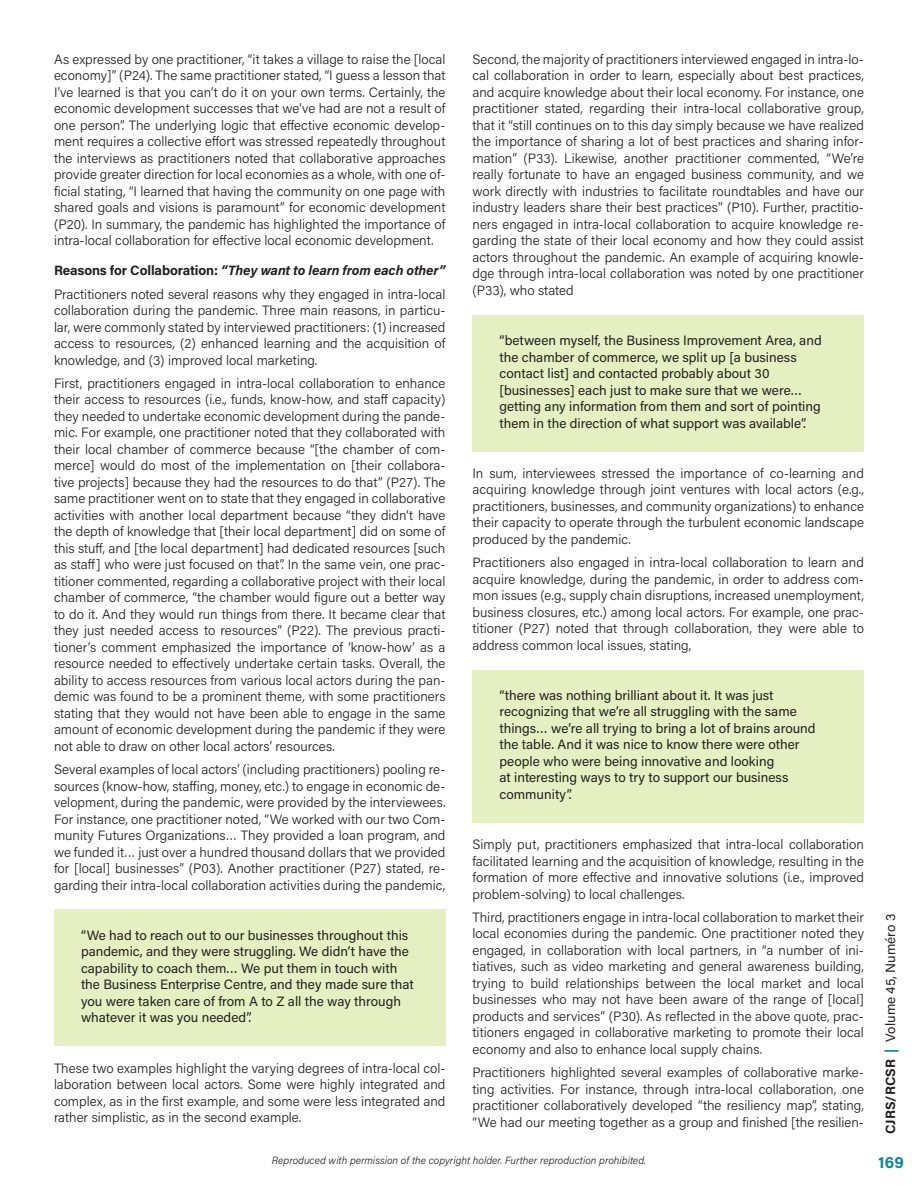
<style>
.page{position:relative;width:918px;height:1188px;background:#fff}
.page>*{position:absolute;margin:0;border:0;box-sizing:border-box;transform-origin:0 0}
.t1{font:700 16.5px "Acumin Pro";color:#10879a}
.t2{font:300 13.5px/16.5px "Acumin Pro";color:#231f20;text-align:justify}
.t3{font:13.5px/16.5px "Acumin Pro";color:#231f20}
.t4{font:italic 300 10.5px "Acumin Pro";color:#231f20}
.s1{font-weight:700}
.s2{font-weight:700;font-style:italic}
.s3{font-weight:700;color:#10879a}
</style>
<div class="page">
<div style="left:54px;top:910px;width:392px;height:136px;background:#e6efc1"></div>
<div style="left:472px;top:315px;width:392px;height:137px;background:#e6efc1"></div>
<div style="left:472px;top:670px;width:392px;height:153px;background:#e6efc1"></div>
<p class="t2" style="left:54px;top:50px;width:393px">As expressed by one practitioner, “it takes a village to raise the [local economy]” (P24). The same practitioner stated, “I guess a lesson that I’ve learned is that you can’t do it on your own terms. Certainly, the economic development successes that we’ve had are not a result of one person”. The underlying logic that effective economic develop&shy;ment requires a collective effort was stressed repeatedly throughout the interviews as practitioners noted that collaborative approaches provide greater direction for local economies as a whole, with one of&shy;ficial stating, “I learned that having the community on one page with shared goals and visions is paramount” for economic development (P20). In summary, the pandemic has highlighted the importance of intra-local collaboration for effective local economic development.</p>
<p class="t2" style="left:54px;top:259px;width:393px;line-height:23.2px"><span class="s1">Reasons for Collaboration:</span> <span class="s2">“They want to learn from each other”<br></span>Practitioners noted several reasons why they engaged in intra-local</p>
<p class="t2" style="left:54px;top:302px;width:393px">collaboration during the pandemic. Three main reasons, in particu&shy;lar, were commonly stated by interviewed practitioners: (1) increased access to resources, (2) enhanced learning and the acquisition of knowledge, and (3) improved local marketing.</p>
<p class="t2" style="left:54px;top:374px;width:393px">First, practitioners engaged in intra-local collaboration to enhance their access to resources (i.e., funds, know-how, and staff capacity) they needed to undertake economic development during the pande&shy;mic. For example, one practitioner noted that they collaborated with their local chamber of commerce because “[the chamber of com&shy;merce] would do most of the implementation on [their collabora&shy;tive projects] because they had the resources to do that” (P27). The same practitioner went on to state that they engaged in collaborative activities with another local department because “they didn’t have the depth of knowledge that [their local department] did on some of this stuff, and [the local department] had dedicated resources [such as staff] who were just focused on that”. In the same vein, one prac&shy;titioner commented, regarding a collaborative project with their local chamber of commerce, “the chamber would figure out a better way to do it. And they would run things from there. It became clear that they just needed access to resources” (P22). The previous practi&shy;tioner’s comment emphasized the importance of ‘know-how’ as a resource needed to effectively undertake certain tasks. Overall, the ability to access resources from various local actors during the pan&shy;demic was found to be a prominent theme, with some practitioners stating that they would not have been able to engage in the same amount of economic development during the pandemic if they were not able to draw on other local actors’ resources.</p>
<p class="t2" style="left:54px;top:761px;width:393px">Several examples of local actors’ (including practitioners) pooling re&shy;sources (know-how, staffing, money, etc.) to engage in economic de&shy;velopment, during the pandemic, were provided by the interviewees.<br>For instance, one practitioner noted, “We worked with our two Com&shy;munity Futures Organizations… They provided a loan program, and we funded it… just over a hundred thousand dollars that we provided for [local] businesses” (P03). Another practitioner (P27) stated, re&shy;garding their intra-local collaboration activities during the pandemic,</p>
<p class="t3" style="left:81px;top:926px;width:334px">“We had to reach out to our businesses throughout this pandemic, and they were struggling. We didn’t have the capability to coach them… We put them in touch with the Business Enterprise Centre, and they made sure that you were taken care of from A to Z all the way through whatever it was you needed”.</p>
<p class="t2" style="left:54px;top:1059px;width:393px">These two examples highlight the varying degrees of intra-local col&shy;laboration between local actors. Some were highly integrated and complex, as in the first example, and some were less integrated and rather simplistic, as in the second example.</p>
<p class="t2" style="left:472px;top:50px;width:393px">Second, the majority of practitioners interviewed engaged in intra-lo&shy;cal collaboration in order to learn, especially about best practices, and acquire knowledge about their local economy. For instance, one practitioner stated, regarding their intra-local collaborative group, that it “still continues on to this day simply because we have realized the importance of sharing a lot of best practices and sharing infor&shy;mation” (P33). Likewise, another practitioner commented, “We’re really fortunate to have an engaged business community, and we work directly with industries to facilitate roundtables and have our industry leaders share their best practices” (P10). Further, practitio&shy;ners engaged in intra-local collaboration to acquire knowledge re&shy;garding the state of their local economy and how they could assist actors throughout the pandemic. An example of acquiring knowle&shy;dge through intra-local collaboration was noted by one practitioner (P33), who stated</p>
<p class="t3" style="left:500px;top:332px;width:324px">“between myself, the Business Improvement Area, and the chamber of commerce, we split up [a business contact list] and contacted probably about 30 [businesses] each just to make sure that we were… getting any information from them and sort of pointing them in the direction of what support was available”.</p>
<p class="t2" style="left:472px;top:464px;width:393px">In sum, interviewees stressed the importance of co-learning and acquiring knowledge through joint ventures with local actors (e.g., practitioners, businesses, and community organizations) to enhance their capacity to operate through the turbulent economic landscape produced by the pandemic.</p>
<p class="t2" style="left:472px;top:554px;width:393px">Practitioners also engaged in intra-local collaboration to learn and acquire knowledge, during the pandemic, in order to address com&shy;mon issues (e.g., supply chain disruptions, increased unemployment, business closures, etc.) among local actors. For example, one prac&shy;titioner (P27) noted that through collaboration, they were able to address common local issues, stating,</p>
<p class="t3" style="left:500px;top:686px;width:318px">“there was nothing brilliant about it. It was just recognizing that we’re all struggling with the same things… we’re all trying to bring a lot of brains around the table. And it was nice to know there were other people who were being innovative and looking<br>at interesting ways to try to support our business community”.</p>
<p class="t2" style="left:472px;top:836px;width:393px">Simply put, practitioners emphasized that intra-local collaboration facilitated learning and the acquisition of knowledge, resulting in the formation of more effective and innovative solutions (i.e., improved problem-solving) to local challenges.</p>
<p class="t2" style="left:472px;top:908px;width:393px">Third, practitioners engage in intra-local collaboration to market their local economies during the pandemic. One practitioner noted they engaged, in collaboration with local partners, in “a number of ini&shy;tiatives, such as video marketing and general awareness building, trying to build relationships between the local market and local businesses who may not have been aware of the range of [local] products and services” (P30). As reflected in the above quote, prac&shy;titioners engaged in collaborative marketing to promote their local economy and also to enhance local supply chains.</p>
<p class="t2" style="left:472px;top:1064px;width:393px">Practitioners highlighted several examples of collaborative marke&shy;ting activities. For instance, through intra-local collaboration, one practitioner collaboratively developed “the resiliency map”, stating, “We had our meeting together as a group and finished [the resilien-</p>
<p class="t3" style="left:882px;top:1134px;width:222px;rotate:-90deg"><span class="s1">CJRS/RCSR</span> <span class="s3">|</span> Volume 45, Numéro 3</p>
<p class="t4" style="left:272px;top:1153px;width:376px">Reproduced with permission of the copyright holder. Further reproduction prohibited.</p>
<p class="t1" style="left:878px;top:1150px;width:27px">169</p>
</div>
